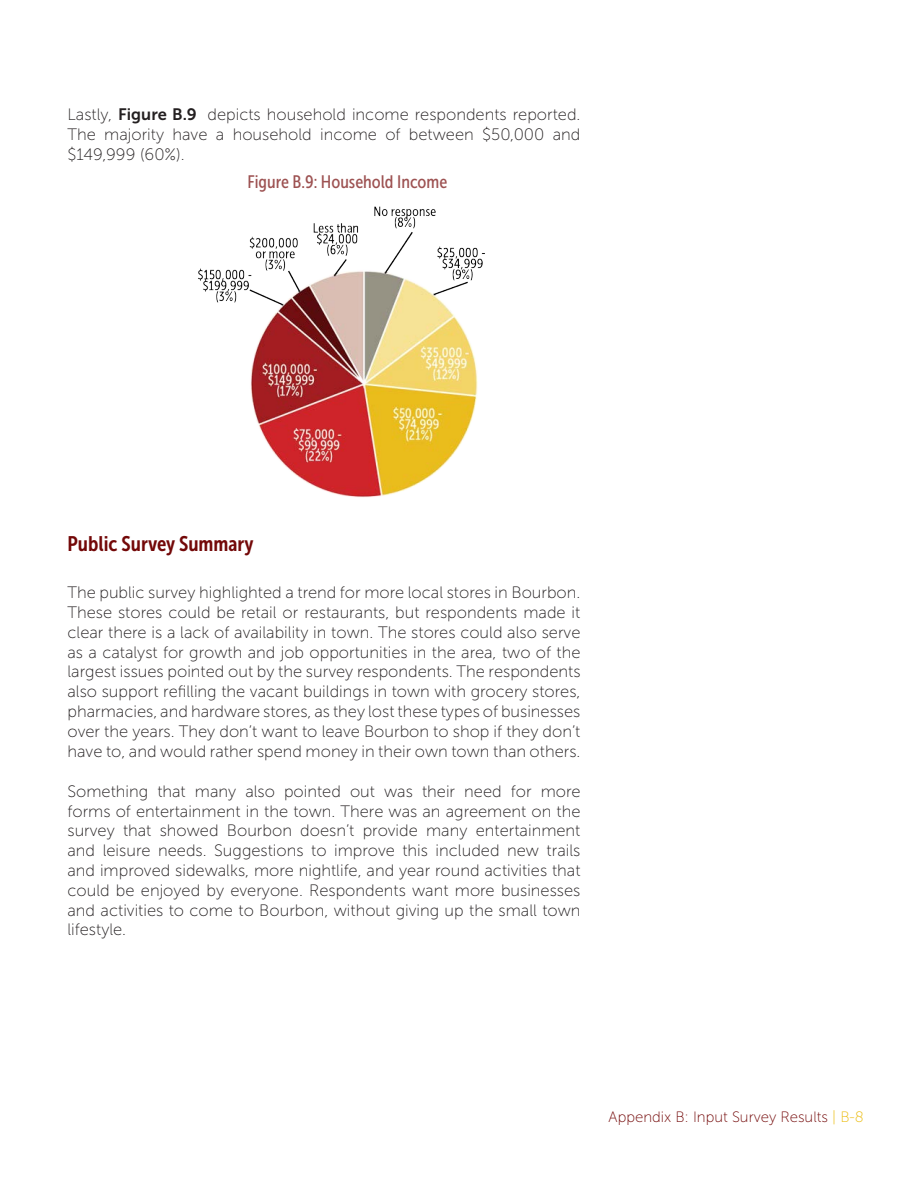
<style>
.page{position:relative;width:918px;height:1188px;background:#fff}
.page>*{position:absolute;margin:0;border:0;box-sizing:border-box;transform-origin:0 0}
.txt_Sub-Header{font:21px "Museo Sans Cond 700";color:#730808}
.figure_title{font:18px "Museo Sans Cond 500";color:#9d5252}
.txt_Section_Header{font:16.5px/19.8px "Museo Sans 100";color:#231f20;text-align:justify}
.aText{font:16.5px/19.8px "Museo Sans 100";color:#231f20;text-align:justify}
.t1{font:15px "Museo Sans 100";color:#730808}
.s1{font-family:"Museo Sans 700"}
.s2{color:#ebbc0f}
</style>
<div class="page">
<img style="left:198px;top:206px;width:287px;height:292px">
<p class="aText" style="left:68px;top:105px;width:515px">Lastly, <span class="s1">Figure B.9</span> depicts household income respondents reported.<br>The majority have a household income of between $50,000 and $149,999 (60%).</p>
<p class="figure_title" style="left:248px;top:172px;width:201px">Figure B.9: Household Income</p>
<p class="txt_Sub-Header" style="left:68px;top:533px;width:188px">Public Survey Summary</p>
<p class="txt_Section_Header" style="left:68px;top:583px;width:515px">The public survey highlighted a trend for more local stores in Bourbon.<br>These stores could be retail or restaurants, but respondents made it clear there is a lack of availability in town. The stores could also serve as a catalyst for growth and job opportunities in the area, two of the largest issues pointed out by the survey respondents. The respondents also support refilling the vacant buildings in town with grocery stores, pharmacies, and hardware stores, as they lost these types of businesses over the years. They don’t want to leave Bourbon to shop if they don’t have to, and would rather spend money in their own town than others.</p>
<p class="aText" style="left:68px;top:781px;width:515px">Something that many also pointed out was their need for more forms of entertainment in the town. There was an agreement on the survey that showed Bourbon doesn’t provide many entertainment and leisure needs. Suggestions to improve this included new trails and improved sidewalks, more nightlife, and year round activities that could be enjoyed by everyone. Respondents want more businesses and activities to come to Bourbon, without giving up the small town lifestyle.</p>
<p class="t1" style="left:609px;top:1109px;width:257px">Appendix B: Input Survey Results <span class="s2">| B-8</span></p>
</div>
